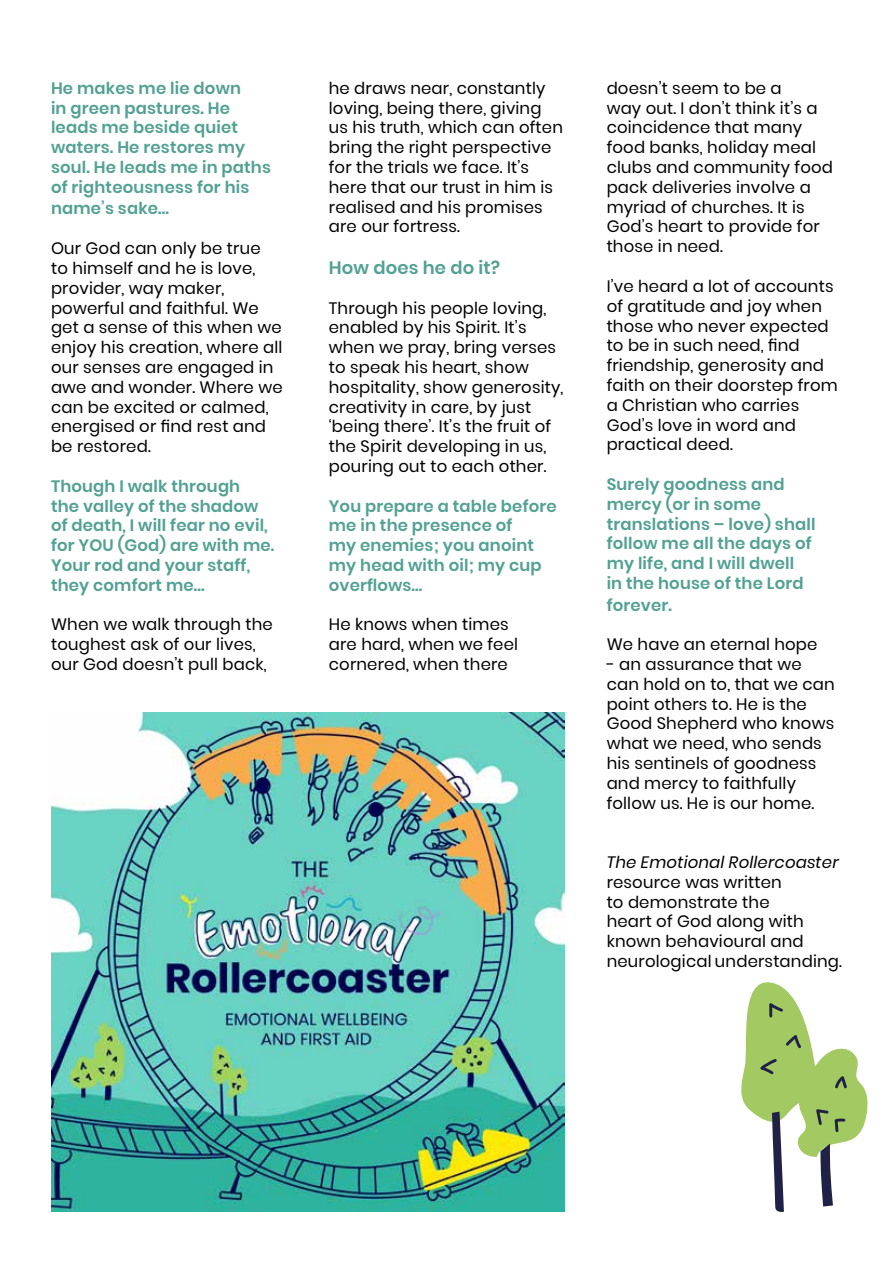
<style>
.page{position:relative;width:893px;height:1263px;background:#fff}
.page>*{position:absolute;margin:0;border:0;box-sizing:border-box;transform-origin:0 0}
.t1{font:600 18px "Poppins";letter-spacing:.01em;color:#52a193}
.t2{font:16.5px/19.8px "Poppins";letter-spacing:.01em;color:#000}
.t3{font:600 16.5px/19.8px "Poppins";letter-spacing:.01em;color:#52a193}
.t4{font:italic 16.5px "Poppins";letter-spacing:.01em;color:#000}
</style>
<div class="page">
<img style="left:51px;top:712px;width:513px;height:500px">
<svg style="left:741px;top:982px;width:127px;height:230px"></svg>
<p class="t3" style="left:51px;top:78px;width:221px">He makes me lie down<br>in green pastures. He leads me beside quiet waters. He restores my soul. He leads me in paths of righteousness for his</p>
<p class="t3" style="left:51px;top:199px;width:120px">name’s sake…</p>
<p class="t2" style="left:51px;top:238px;width:233px">Our God can only be true<br>to himself and he is love, provider, way maker, powerful and faithful. We get a sense of this when we enjoy his creation, where all our senses are engaged in awe and wonder. Where we can be excited or calmed, energised or find rest and be restored.</p>
<p class="t3" style="left:51px;top:476px;width:225px">Though I walk through<br>the valley of the shadow of death, I will fear no evil, for YOU (God) are with me.<br>Your rod and your staff, they comfort me…</p>
<p class="t2" style="left:51px;top:615px;width:223px">When we walk through the toughest ask of our lives, our God doesn’t pull back,</p>
<p class="t2" style="left:329px;top:78px;width:236px">he draws near, constantly loving, being there, giving us his truth, which can often bring the right perspective for the trials we face. It’s here that our trust in him is realised and his promises are our fortress.</p>
<p class="t1" style="left:329px;top:257px;width:173px">How does he do it?</p>
<p class="t2" style="left:329px;top:298px;width:236px">Through his people loving, enabled by his Spirit. It’s when we pray, bring verses to speak his heart, show hospitality, show generosity, creativity in care, by just ‘being there’. It’s the fruit of the Spirit developing in us, pouring out to each other.</p>
<p class="t3" style="left:329px;top:496px;width:229px">You prepare a table before me in the presence of<br>my enemies; you anoint my head with oil; my cup overflows…</p>
<p class="t2" style="left:329px;top:615px;width:191px">He knows when times are hard, when we feel cornered, when there</p>
<p class="t2" style="left:607px;top:78px;width:228px">doesn’t seem to be a<br>way out. I don’t think it’s a coincidence that many food banks, holiday meal clubs and community food pack deliveries involve a myriad of churches. It is<br>God’s heart to provide for those in need.</p>
<p class="t2" style="left:607px;top:276px;width:233px">I’ve heard a lot of accounts of gratitude and joy when those who never expected to be in such need, find friendship, generosity and faith on their doorstep from a Christian who carries<br>God’s love in word and practical deed.</p>
<p class="t3" style="left:607px;top:474px;width:210px">Surely goodness and mercy (or in some translations – love) shall follow me all the days of my life, and I will dwell<br>in the house of the Lord</p>
<p class="t3" style="left:607px;top:595px;width:67px">forever.</p>
<p class="t2" style="left:607px;top:634px;width:212px">We have an eternal hope</p>
<p class="t2" style="left:607px;top:654px;width:229px">- an assurance that we can hold on to, that we can point others to. He is the<br>Good Shepherd who knows what we need, who sends his sentinels of goodness and mercy to faithfully follow us. He is our home.</p>
<p class="t4" style="left:607px;top:853px;width:234px">The Emotional Rollercoaster</p>
<p class="t2" style="left:607px;top:872px;width:237px">resource was written<br>to demonstrate the<br>heart of God along with known behavioural and neurological understanding.</p>
</div>
